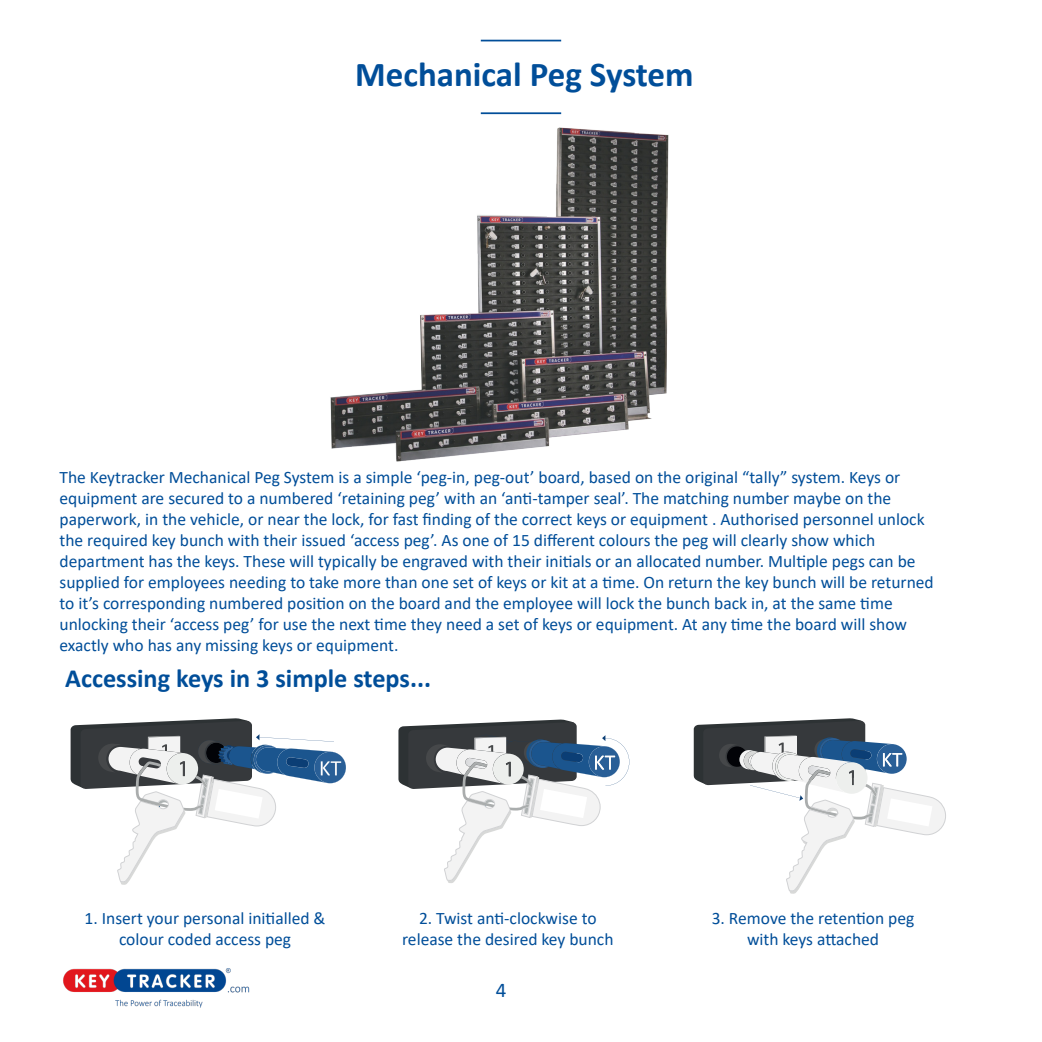
<style>
.page{position:relative;width:1042px;height:1042px;background:#fff}
.page>*{position:absolute;margin:0;border:0;box-sizing:border-box;transform-origin:0 0}
.t1{font:700 35px "Calibri";color:#014e99}
.t2{font:700 26.25px "Calibri";color:#014e99}
.t3{font:21px "Calibri";color:#014e99}
.t4{font:17.5px/21px "Calibri";color:#014e99;text-align:center}
</style>
<div class="page">
<hr style="left:1041px;top:0;width:1px;height:1042px;background:#014e99">
<img style="left:63px;top:968px;width:187px;height:40px">
<img style="left:330px;top:112px;width:339px;height:350px">
<hr style="left:481px;top:40px;width:80px;height:1px;background:#014e99">
<hr style="left:481px;top:112px;width:80px;height:2px;background:#014e99">
<svg style="left:71px;top:718px;width:275px;height:167px"></svg>
<svg style="left:398px;top:719px;width:231px;height:164px"></svg>
<svg style="left:694px;top:718px;width:252px;height:176px"></svg>
<p class="t1" style="left:355px;top:49px;width:340px">Mechanical Peg System</p>
<p class="t4" style="left:60px;top:466px;width:876px;text-align:left">The Keytracker Mechanical Peg System is a simple ‘peg-in, peg-out’ board, based on the original “tally” system. Keys or equipment are secured to a numbered ‘retaining peg’ with an ‘anti-tamper seal’. The matching number maybe on the paperwork, in the vehicle, or near the lock, for fast finding of the correct keys or equipment . Authorised personnel unlock the required key bunch with their issued ‘access peg’. As one of 15 different colours the peg will clearly show which department has the keys. These will typically be engraved with their initials or an allocated number. Multiple pegs can be supplied for employees needing to take more than one set of keys or kit at a time. On return the key bunch will be returned to it’s corresponding numbered position on the board and the employee will lock the bunch back in, at the same time unlocking their ‘access peg’ for use the next time they need a set of keys or equipment. At any time the board will show exactly who has any missing keys or equipment.</p>
<p class="t2" style="left:65px;top:660px;width:367px">Accessing keys in 3 simple steps...</p>
<p class="t4" style="left:85px;top:907px;width:242px">1. Insert your personal initialled &amp; colour coded access peg</p>
<p class="t4" style="left:402px;top:907px;width:213px">2. Twist anti-clockwise to release the desired key bunch</p>
<p class="t4" style="left:712px;top:907px;width:204px">3. Remove the retention peg with keys attached</p>
<p class="t3" style="left:496px;top:975px;width:12px">4</p>
</div>
